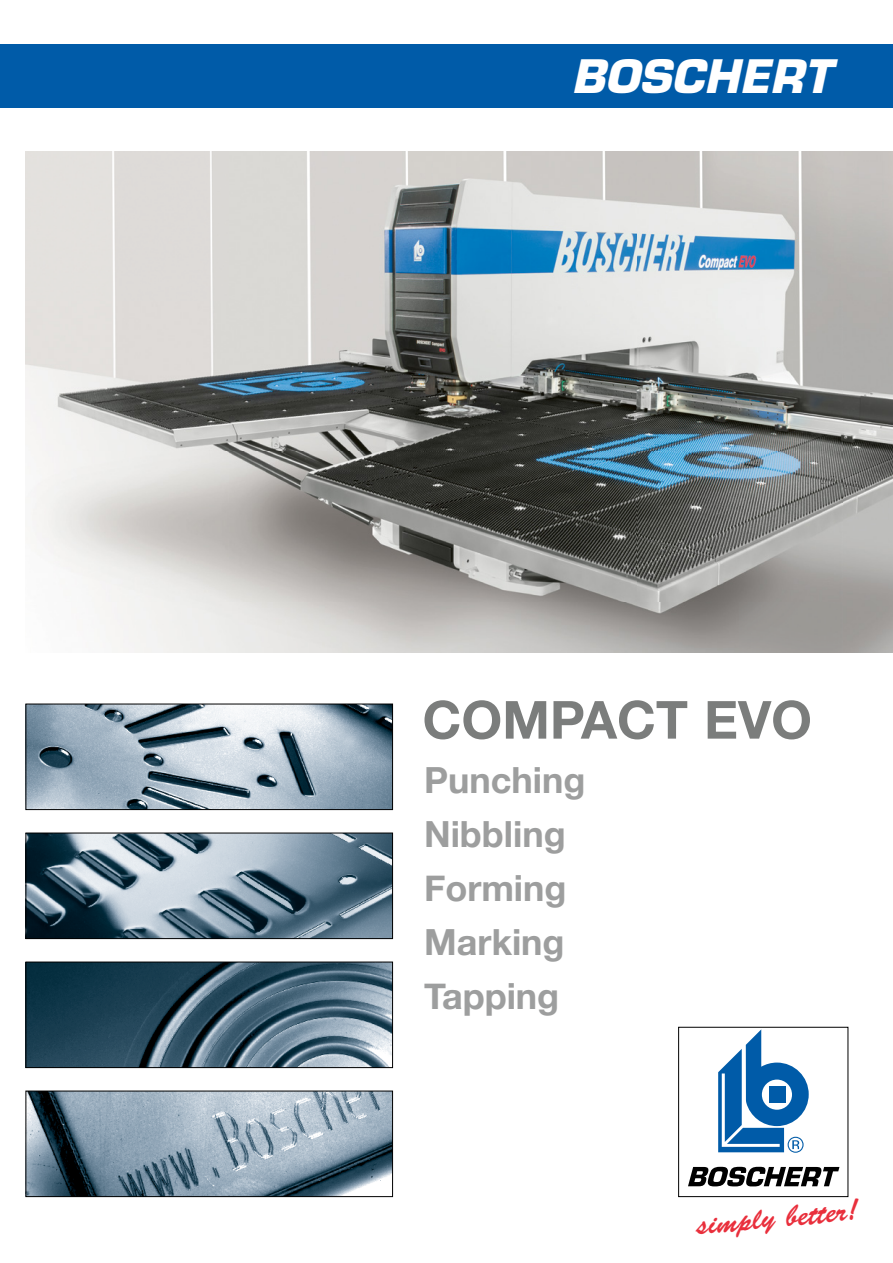
<style>
.page{position:relative;width:893px;height:1263px;background:#fff}
.page>*{position:absolute;margin:0;border:0;box-sizing:border-box;transform-origin:0 0}
.t1{font:700 52.5px "Helvetica Neue";color:#7b7d7c}
.t2{font:italic 700 45px "Eurostile LT Std";color:#fff}
.t3{font:700 36px/54px "Helvetica Neue";color:#9d9e9e}
.t4{font:30px "Brush Script";color:#e92f3c}
</style>
<div class="page">
<svg style="left:718px;top:1029px;width:91px;height:124px"></svg>
<svg style="left:688px;top:1167px;width:151px;height:19px"></svg>
<div style="left:678px;top:1027px;width:170px;height:170px;border:1px solid #000"></div>
<img style="left:26px;top:151px;width:867px;height:501px">
<img style="left:28px;top:706px;width:363px;height:102px">
<div style="left:26px;top:704px;width:367px;height:106px;border:1px solid #000"></div>
<img style="left:28px;top:835px;width:363px;height:102px">
<div style="left:26px;top:833px;width:367px;height:106px;border:1px solid #000"></div>
<img style="left:28px;top:964px;width:363px;height:102px">
<div style="left:26px;top:962px;width:367px;height:106px;border:1px solid #000"></div>
<img style="left:28px;top:1093px;width:363px;height:102px">
<div style="left:26px;top:1091px;width:367px;height:106px;border:1px solid #000"></div>
<div style="left:0;top:44px;width:893px;height:63px;background:#005ba8"></div>
<p class="t2" style="left:571px;top:49px;width:261px">BOSCHERT</p>
<h1 class="t1" style="left:422px;top:679px;width:391px">COMPACT EVO</h1>
<p class="t3" style="left:424px;top:754px;width:163px">Punching<br>Nibbling<br>Forming<br>Marking<br>Tapping</p>
<p class="t4" style="left:696px;top:1209px;width:163px;rotate:-6deg">simply better!</p>
</div>
